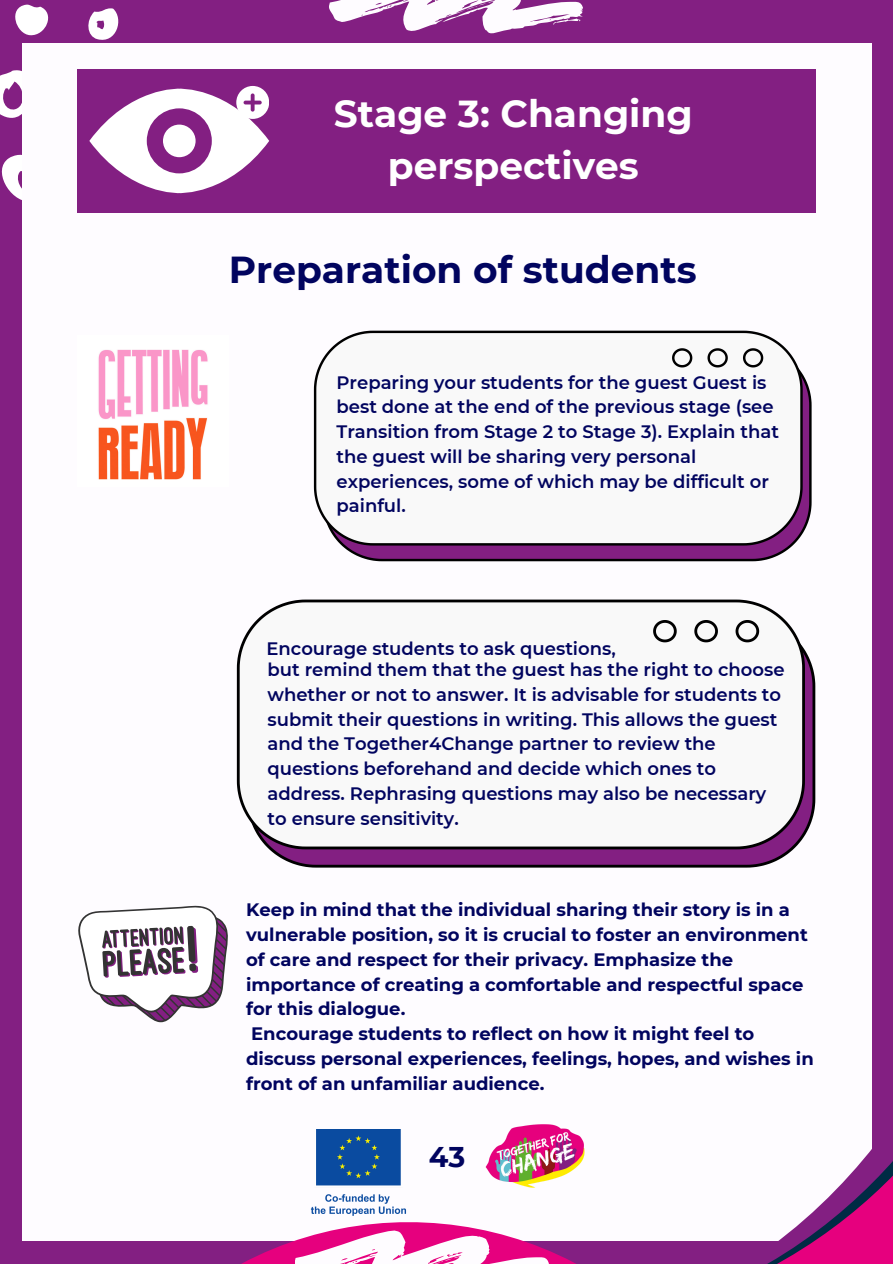
<style>
.page{position:relative;width:893px;height:1264px;background:#fff}
.page>*{position:absolute;margin:0;border:0;box-sizing:border-box;transform-origin:0 0}
.t1{font:700 37.5px/51.8px "Montserrat";color:#fff;text-align:center}
.t2{font:700 37.5px "Montserrat";color:#01045f}
.t3{font:700 28.5px "Montserrat";color:#01045f}
.t4{font:600 18px/24.8px "Montserrat";color:#01045f}
.t5{font:700 18px/24.8px "Montserrat";color:#01045f}
</style>
<div class="page">
<div style="left:0;top:0;width:892px;height:1263px;background:#831f82"></div>
<svg style="left:15px;top:4px;width:34px;height:32px"></svg>
<svg style="left:88px;top:8px;width:31px;height:32px"></svg>
<svg style="left:0;top:64px;width:23px;height:71px"></svg>
<svg style="left:1px;top:152px;width:22px;height:50px"></svg>
<div style="left:23px;top:43px;width:848px;height:1197px;background:#fefcff"></div>
<svg style="left:195px;top:1124px;width:422px;height:139px"></svg>
<svg style="left:329px;top:0;width:253px;height:34px"></svg>
<svg style="left:295px;top:1230px;width:253px;height:33px;background:#f188c3"></svg>
<svg style="left:617px;top:1063px;width:275px;height:200px"></svg>
<div style="left:77px;top:69px;width:738px;height:143px;background:#831f82"></div>
<svg style="left:89px;top:86px;width:180px;height:108px"></svg>
<div style="left:163px;top:125px;width:32px;height:32px;background:#fff;border-radius:50%"></div>
<svg style="left:343px;top:376px;width:469px;height:185px;background:#7b347a"></svg>
<svg style="left:313px;top:330px;width:491px;height:217px"></svg>
<svg style="left:741px;top:346px;width:23px;height:23px"></svg>
<svg style="left:705px;top:346px;width:24px;height:23px"></svg>
<svg style="left:670px;top:346px;width:24px;height:23px"></svg>
<img style="left:98px;top:349px;width:110px;height:131px">
<svg style="left:271px;top:652px;width:544px;height:215px;background:#7b327a"></svg>
<svg style="left:236px;top:599px;width:570px;height:252px"></svg>
<svg style="left:733px;top:618px;width:28px;height:26px"></svg>
<svg style="left:692px;top:618px;width:27px;height:26px"></svg>
<svg style="left:651px;top:618px;width:27px;height:26px"></svg>
<svg style="left:78px;top:905px;width:150px;height:118px"></svg>
<p class="t1" style="left:334px;top:88px;width:360px">Stage 3: Changing perspectives</p>
<h1 class="t2" style="left:229px;top:247px;width:469px">Preparation of students</h1>
<p class="t4" style="left:336px;top:370px;width:444px">Preparing your students for the guest Guest is best done at the end of the previous stage (see Transition from Stage 2 to Stage 3). Explain that the guest will be sharing very personal experiences, some of which may be difficult or painful.</p>
<p class="t4" style="left:266px;top:636px;width:351px">Encourage students to ask questions,</p>
<p class="t4" style="left:267px;top:657px;width:518px">but remind them that the guest has the right to choose whether or not to answer. It is advisable for students to submit their questions in writing. This allows the guest and the Together4Change partner to review the questions beforehand and decide which ones to address. Rephrasing questions may also be necessary to ensure sensitivity.</p>
<p class="t5" style="left:246px;top:897px;width:563px">Keep in mind that the individual sharing their story is in a vulnerable position, so it is crucial to foster an environment of care and respect for their privacy. Emphasize the importance of creating a comfortable and respectful space for this dialogue.</p>
<h1 class="t5" style="left:246px;top:1021px;width:569px">Encourage students to reflect on how it might feel to discuss personal experiences, feelings, hopes, and wishes in front of an unfamiliar audience.</h1>
<p class="t3" style="left:428px;top:1139px;width:38px">43</p>
</div>
